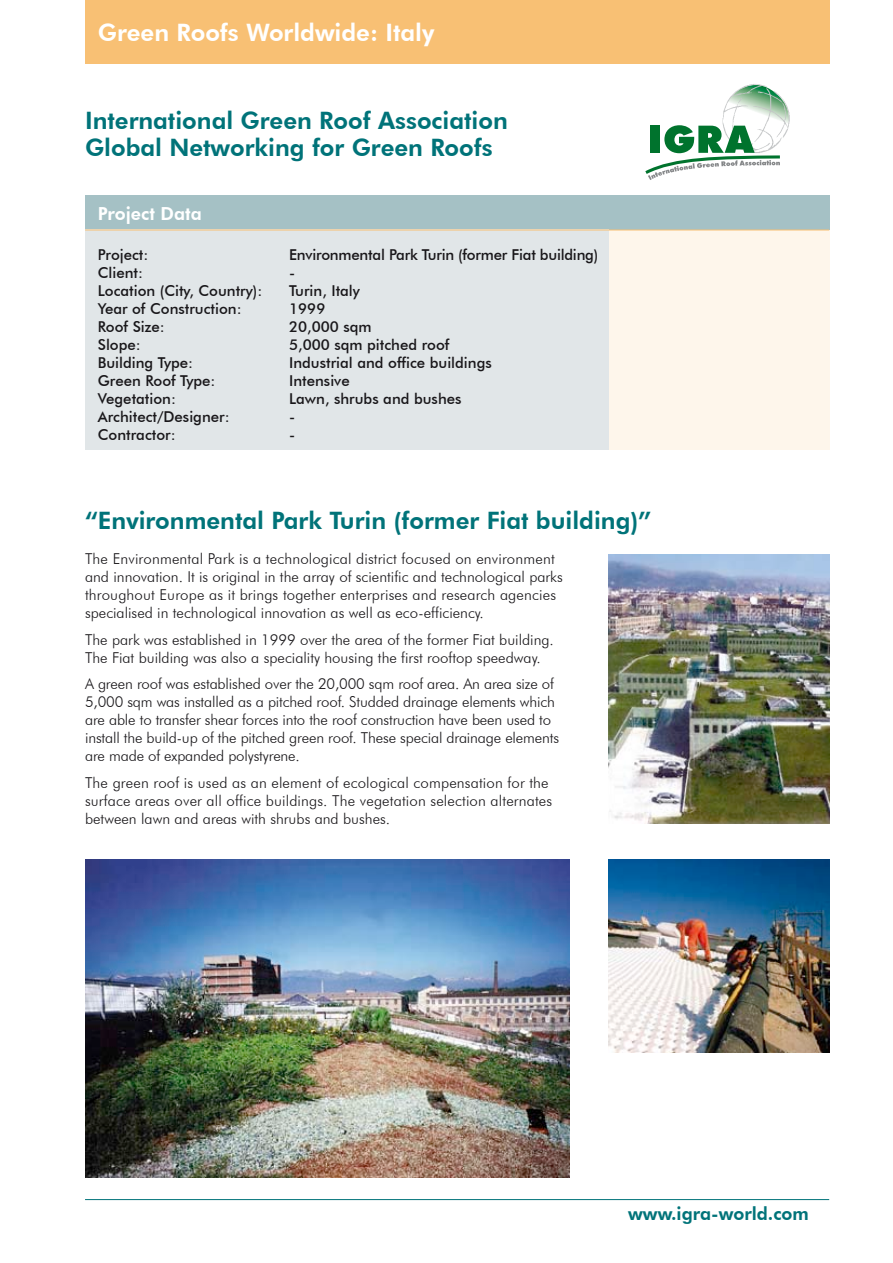
<style>
.page{position:relative;width:893px;height:1263px;background:#fff}
.page>*{position:absolute;margin:0;border:0;box-sizing:border-box;transform-origin:0 0}
.t1{font:800 24px/27px "Futura BT";color:#007379}
.t2{font:800 24px "Futura BT";color:#fff}
.t3{font:800 18px "Futura BT";color:#fff}
.t4{font:800 18px "Futura BT";color:#007379}
.t5{font:300 15px/18px "Futura BT";color:#19171a}
.t6{font:500 15px "Futura BT";color:#19171a}
</style>
<div class="page">
<div style="left:608px;top:230px;width:221px;height:220px;background:#fef6eb"></div>
<div style="left:85px;top:196px;width:744px;height:34px;background:#a5c1c5"></div>
<div style="left:85px;top:230px;width:523px;height:220px;background:#e1e6e8"></div>
<hr style="left:85px;top:1199px;width:744px;height:1px;background:#007379">
<div style="left:85px;top:0;width:744px;height:64px;background:#f8c074"></div>
<img style="left:608px;top:554px;width:221px;height:270px">
<svg style="left:645px;top:84px;width:145px;height:96px"></svg>
<img style="left:608px;top:859px;width:221px;height:194px">
<hr style="left:85px;top:230px;width:744px;height:1px;background:#f8c074">
<img style="left:85px;top:859px;width:485px;height:319px">
<h1 class="t2" style="left:98px;top:18px;width:338px">Green Roofs Worldwide: Italy</h1>
<p class="t3" style="left:106px;top:21px;width:163px">Technik/Forschung</p>
<h1 class="t1" style="left:85px;top:107px;width:424px">International Green Roof Association<br>Global Networking for Green Roofs</h1>
<p class="t3" style="left:98px;top:203px;width:105px">Project Data</p>
<p class="t6" style="left:98px;top:246px;width:52px">Project:</p>
<p class="t6" style="left:289px;top:246px;width:311px">Environmental Park Turin (former Fiat building)</p>
<p class="t6" style="left:98px;top:264px;width:47px">Client:</p>
<p class="t6" style="left:289px;top:264px;width:8px">-</p>
<p class="t6" style="left:98px;top:282px;width:166px">Location (City, Country):</p>
<p class="t6" style="left:289px;top:282px;width:72px">Turin, Italy</p>
<p class="t6" style="left:98px;top:300px;width:145px">Year of Construction:</p>
<p class="t6" style="left:289px;top:300px;width:38px">1999</p>
<p class="t6" style="left:98px;top:318px;width:69px">Roof Size:</p>
<p class="t6" style="left:289px;top:318px;width:84px">20,000 sqm</p>
<p class="t6" style="left:98px;top:336px;width:44px">Slope:</p>
<p class="t6" style="left:289px;top:336px;width:162px">5,000 sqm pitched roof</p>
<p class="t6" style="left:98px;top:354px;width:97px">Building Type:</p>
<p class="t6" style="left:289px;top:354px;width:204px">Industrial and office buildings</p>
<p class="t6" style="left:98px;top:372px;width:119px">Green Roof Type:</p>
<p class="t6" style="left:289px;top:372px;width:62px">Intensive</p>
<p class="t6" style="left:98px;top:390px;width:80px">Vegetation:</p>
<p class="t6" style="left:289px;top:390px;width:174px">Lawn, shrubs and bushes</p>
<p class="t6" style="left:98px;top:408px;width:133px">Architect/Designer:</p>
<p class="t6" style="left:289px;top:408px;width:8px">-</p>
<p class="t6" style="left:98px;top:426px;width:79px">Contractor:</p>
<p class="t6" style="left:289px;top:426px;width:8px">-</p>
<h1 class="t1" style="left:85px;top:506px;width:568px">“Environmental Park Turin (former Fiat building)”</h1>
<p class="t5" style="left:85px;top:550px;width:479px">The Environmental Park is a technological district focused on environment and innovation. It is original in the array of scientific and technological parks throughout Europe as it brings together enterprises and research agencies specialised in technological innovation as well as eco-efficiency.</p>
<p class="t5" style="left:85px;top:630px;width:470px">The park was established in 1999 over the area of the former Fiat building.<br>The Fiat building was also a speciality housing the first rooftop speedway.</p>
<p class="t5" style="left:85px;top:675px;width:476px">A green roof was established over the 20,000 sqm roof area. An area size of 5,000 sqm was installed as a pitched roof. Studded drainage elements which are able to transfer shear forces into the roof construction have been used to install the build-up of the pitched green roof. These special drainage elements are made of expanded polystyrene.</p>
<p class="t5" style="left:85px;top:773px;width:469px">The green roof is used as an element of ecological compensation for the surface areas over all office buildings. The vegetation selection alternates between lawn and areas with shrubs and bushes.</p>
<p class="t4" style="left:628px;top:1202px;width:182px">www.igra-world.com</p>
</div>
